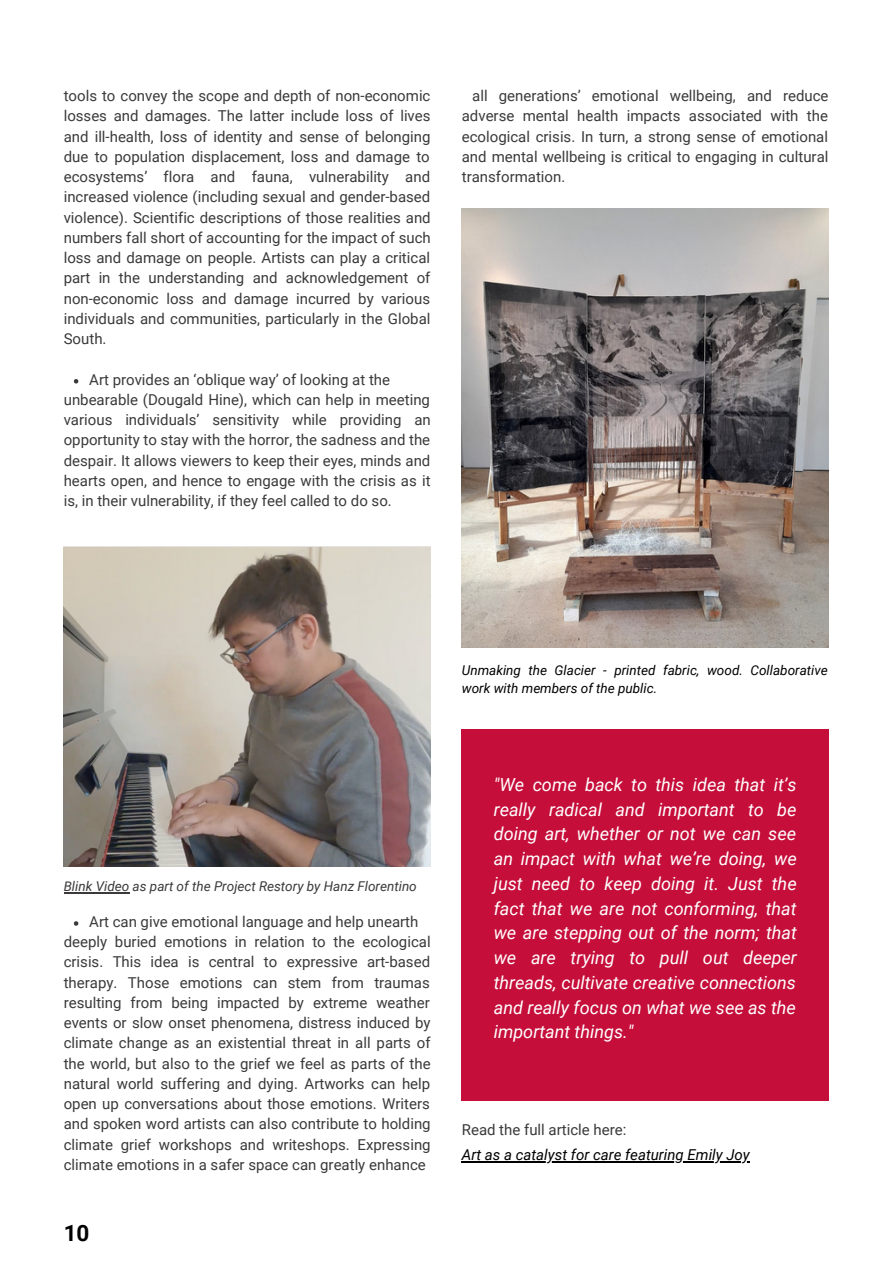
<style>
.page{position:relative;width:893px;height:1264px;background:#fff}
.page>*{position:absolute;margin:0;border:0;box-sizing:border-box;transform-origin:0 0}
.t1{font:700 22.5px "Roboto";color:#000}
.t2{font:italic 18px/24.8px "Roboto";color:#fff;text-align:justify}
.t3{font:15px/20.2px "Roboto";color:#3b3939;text-align:justify}
.t4{font:italic 15px "Roboto";color:#000}
.t5{font:italic 13.5px/18px "Roboto";color:#000}
.t6{font:italic 13.5px "Roboto";color:#3b3939}
</style>
<div class="page">
<img style="left:462px;top:208px;width:366px;height:440px">
<div style="left:462px;top:729px;width:366px;height:371px;background:#c60e3a"></div>
<svg style="left:74px;top:379px;width:4px;height:4px"></svg>
<img style="left:64px;top:547px;width:366px;height:320px">
<svg style="left:74px;top:921px;width:4px;height:4px"></svg>
<hr style="left:64px;top:892px;width:65px;height:1px;background:#3b3939">
<hr style="left:462px;top:1161px;width:287px;height:1px;background:#000">
<p class="t3" style="left:64px;top:86px;width:368px">tools to convey the scope and depth of non-economic losses and damages. The latter include loss of lives and ill-health, loss of identity and sense of belonging due to population displacement, loss and damage to ecosystems’ flora and fauna, vulnerability and increased violence (including sexual and gender-based violence). Scientific descriptions of those realities and numbers fall short of accounting for the impact of such loss and damage on people. Artists can play a critical part in the understanding and acknowledgement of non-economic loss and damage incurred by various individuals and communities, particularly in the Global South.</p>
<p class="t3" style="left:89px;top:369px;width:302px">Art provides an ‘oblique way’ of looking at the</p>
<p class="t3" style="left:64px;top:389px;width:368px">unbearable (Dougald Hine), which can help in meeting various individuals’ sensitivity while providing an opportunity to stay with the horror, the sadness and the despair. It allows viewers to keep their eyes, minds and hearts open, and hence to engage with the crisis as it is, in their vulnerability, if they feel called to do so.</p>
<p class="t3" style="left:462px;top:86px;width:368px;text-indent:10px">all generations’ emotional wellbeing, and reduce adverse mental health impacts associated with the ecological crisis. In turn, a strong sense of emotional and mental wellbeing is critical to engaging in cultural transformation.</p>
<p class="t5" style="left:462px;top:661px;width:367px">Unmaking the Glacier - printed fabric, wood. Collaborative work with members of the public.</p>
<p class="t6" style="left:64px;top:878px;width:354px">Blink Video as part of the Project Restory by Hanz Florentino</p>
<p class="t3" style="left:89px;top:911px;width:331px">Art can give emotional language and help unearth</p>
<p class="t3" style="left:64px;top:931px;width:368px">deeply buried emotions in relation to the ecological crisis. This idea is central to expressive art-based therapy. Those emotions can stem from traumas resulting from being impacted by extreme weather events or slow onset phenomena, distress induced by climate change as an existential threat in all parts of the world, but also to the grief we feel as parts of the natural world suffering and dying. Artworks can help open up conversations about those emotions. Writers and spoken word artists can also contribute to holding climate grief workshops and writeshops. Expressing climate emotions in a safer space can greatly enhance</p>
<p class="t1" style="left:64px;top:1219px;width:27px">10</p>
<p class="t2" style="left:493px;top:772px;width:305px">"We come back to this idea that it’s really radical and important to be doing art, whether or not we can see an impact with what we’re doing, we just need to keep doing it. Just the fact that we are not conforming, that we are stepping out of the norm; that we are trying to pull out deeper threads, cultivate creative connections and really focus on what we see as the important things."</p>
<p class="t3" style="left:462px;top:1120px;width:166px">Read the full article here:</p>
<p class="t4" style="left:462px;top:1146px;width:289px">Art as a catalyst for care featuring Emily Joy</p>
</div>
